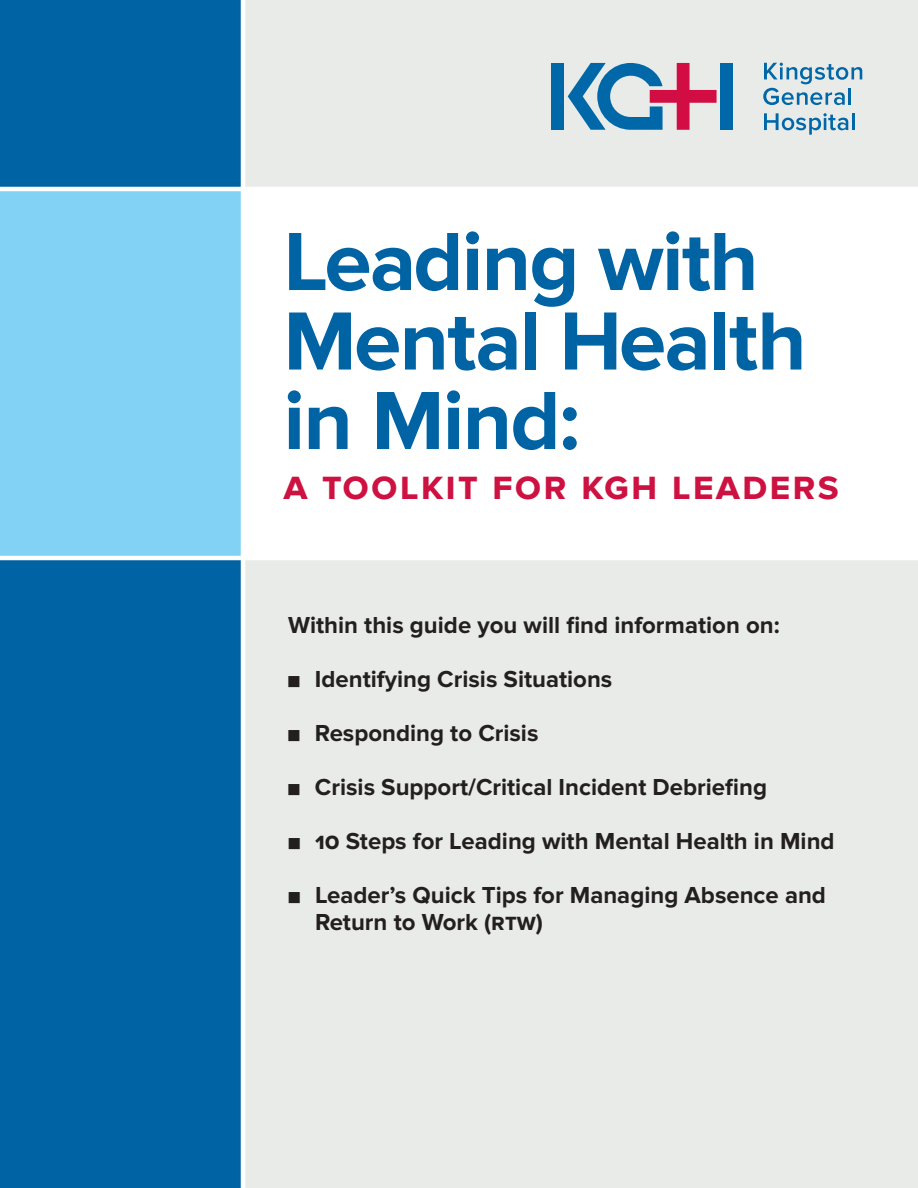
<style>
.page{position:relative;width:918px;height:1188px;background:#fff}
.page>*{position:absolute;margin:0;border:0;box-sizing:border-box;transform-origin:0 0}
.t1{font:700 85.5px/79.5px "Proxima Nova";letter-spacing:-.02em;color:#0063a4}
.t2{font:700 40.5px "Proxima Nova";color:#cd1141}
.t3{font:700 24px/27px "Proxima Nova";color:#231f20}
</style>
<div class="page">
<div style="left:0;top:0;width:243px;height:189px;background:#0063a4"></div>
<div style="left:0;top:189px;width:243px;height:369px;background:#81d2f5"></div>
<div style="left:0;top:558px;width:243px;height:630px;background:#0063a4"></div>
<div style="left:243px;top:558px;width:675px;height:630px;background:#e9ebe8"></div>
<div style="left:243px;top:0;width:675px;height:189px;background:#e9ebe8"></div>
<svg style="left:763px;top:63px;width:99px;height:42px"></svg>
<svg style="left:764px;top:113px;width:84px;height:22px"></svg>
<hr style="left:852px;top:113px;width:3px;height:17px;background:#0068a9">
<div style="left:551px;top:63px;width:13px;height:67px;background:#0068a9"></div>
<div style="left:720px;top:63px;width:13px;height:67px;background:#0068a9"></div>
<svg style="left:568px;top:63px;width:149px;height:67px"></svg>
<hr style="left:241px;top:0;width:4px;height:1188px;background:#fff">
<hr style="left:0;top:187px;width:918px;height:4px;background:#fff">
<hr style="left:0;top:556px;width:918px;height:4px;background:#fff">
<h1 class="t1" style="left:283px;top:230px;width:525px">Leading with<br>Mental Health in Mind:</h1>
<h2 class="t2" style="left:284px;top:472px;width:557px">A TOOLKIT FOR KGH LEADERS</h2>
<p class="t3" style="left:288px;top:614px;width:493px">Within this guide you will find information on:</p>
<p class="t3" style="left:315px;top:668px;width:299px">Identifying Crisis Situations</p>
<p class="t3" style="left:315px;top:722px;width:225px">Responding to Crisis</p>
<p class="t3" style="left:315px;top:776px;width:454px">Crisis Support/Critical Incident Debriefing</p>
<p class="t3" style="left:315px;top:830px;width:521px">10 Steps for Leading with Mental Health in Mind</p>
<p class="t3" style="left:315px;top:884px;width:513px">Leader’s Quick Tips for Managing Absence and<br>Return to Work (RTW)</p>
</div>
